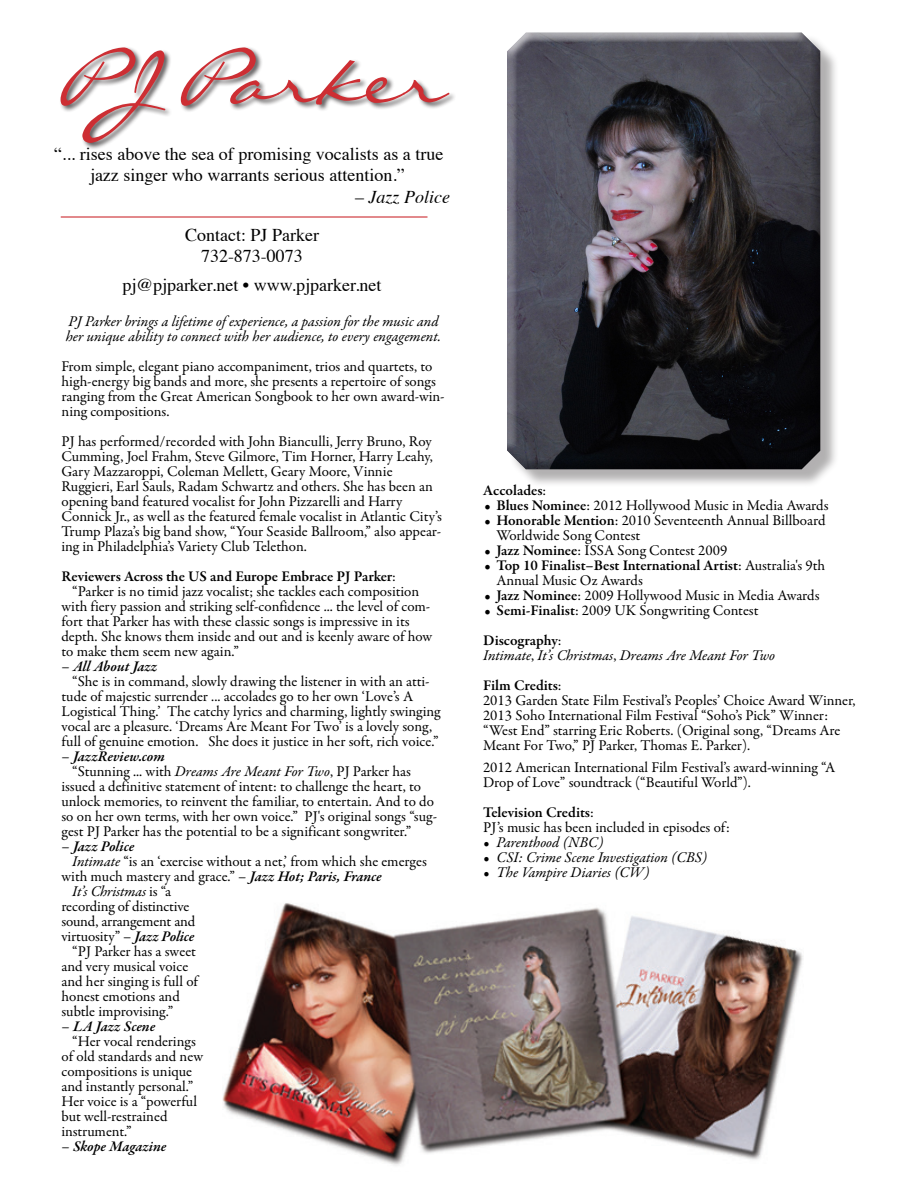
<style>
.page{position:relative;width:918px;height:1188px;background:#fff}
.page>*{position:absolute;margin:0;border:0;box-sizing:border-box;transform-origin:0 0}
.t1{font:69px "Liorah BT";color:#cd2e33}
.t2{font:18px "Times";color:#000}
.t3{font:italic 18px "Times";color:#000}
.t4{font:15px/15px "Garamond Premr Pro";letter-spacing:-.005em;color:#000}
.t5{font:italic 15px/15px "Garamond Premr Pro";letter-spacing:-.005em;color:#000}
.t6{font:600 15px/15px "Garamond Premr Pro";letter-spacing:-.005em;color:#000}
.t7{font:italic 600 15px "Garamond Premr Pro";color:#000}
.s1{font-style:normal}
.s2{font-weight:400}
.s3{font-weight:400;font-style:normal}
.s4{font-style:italic}
.s5{font-weight:600;font-style:italic}
.s6{font-weight:600}
</style>
<div class="page">
<div style="left:509px;top:34px;width:330px;height:454px;background:#231f20;opacity:.35"></div>
<div style="left:506px;top:31px;width:315px;height:419px;background:#fff;opacity:.75"></div>
<div style="left:506px;top:45px;width:315px;height:426px;background:#231f20;opacity:.38"></div>
<div style="left:59px;top:46px;width:397px;height:104px;background:#231f20;opacity:.75"></div>
<hr style="left:61px;top:216px;width:367px;height:2px;background:#cd2e33">
<img style="left:223px;top:903px;width:580px;height:263px">
<p class="t1" style="left:59px;top:38px;width:387px">PJ Parker</p>
<p class="t2" style="left:54px;top:137px;width:391px">“... rises above the sea of promising vocalists as a true</p>
<p class="t2" style="left:90px;top:158px;width:316px">jazz singer who warrants serious attention.”</p>
<p class="t3" style="left:355px;top:181px;width:96px"><span class="s1">–</span> Jazz Police</p>
<p class="t2" style="left:185px;top:218px;width:135px">Contact: PJ Parker</p>
<p class="t2" style="left:201px;top:239px;width:103px">732-873-0073</p>
<p class="t2" style="left:122px;top:268px;width:261px">pj@pjparker.net • www.pjparker.net</p>
<p class="t5" style="left:66px;top:314px;width:377px">PJ Parker brings a lifetime of experience, a passion for the music and her unique ability to connect with her audience, to every engagement.</p>
<p class="t4" style="left:62px;top:359px;width:385px">From simple, elegant piano accompaniment, trios and quartets, to high-energy big bands and more, she presents a repertoire of songs ranging from the Great American Songbook to her own award-win&shy;ning compositions.</p>
<p class="t4" style="left:62px;top:434px;width:382px">PJ has performed/recorded with John Bianculli, Jerry Bruno, Roy Cumming, Joel Frahm, Steve Gilmore, Tim Horner, Harry Leahy, Gary Mazzaroppi, Coleman Mellett, Geary Moore, Vinnie Ruggieri, Earl Sauls, Radam Schwartz and others. She has been an opening band featured vocalist for John Pizzarelli and Harry Connick Jr., as well as the featured female vocalist in Atlantic City’s Trump Plaza’s big band show, “Your Seaside Ballroom,” also appear&shy;ing in Philadelphia’s Variety Club Telethon.</p>
<p class="t6" style="left:62px;top:569px;width:336px">Reviewers Across the US and Europe Embrace PJ Parker<span class="s2">:</span></p>
<p class="t4" style="left:62px;top:584px;width:372px;text-indent:11px">“Parker is no timid jazz vocalist; she tackles each composition with fiery passion and striking self-confidence ... the level of com&shy;fort that Parker has with these classic songs is impressive in its depth. She knows them inside and out and is keenly aware of how to make them seem new again.”</p>
<p class="t7" style="left:62px;top:657px;width:97px"><span class="s3">–</span> All About Jazz</p>
<p class="t4" style="left:62px;top:674px;width:381px;text-indent:11px">“She is in command, slowly drawing the listener in with an atti&shy;tude of majestic surrender ... accolades go to her own ‘Love’s A Logistical Thing.’ The catchy lyrics and charming, lightly swinging vocal are a pleasure. ‘Dreams Are Meant For Two’ is a lovely song, full of genuine emotion. She does it justice in her soft, rich voice.”</p>
<p class="t7" style="left:62px;top:747px;width:105px"><span class="s3">–</span> JazzReview.com</p>
<p class="t4" style="left:62px;top:764px;width:377px;text-indent:11px">“Stunning ... with <span class="s4">Dreams Are Meant For Two</span>, PJ Parker has issued a definitive statement of intent: to challenge the heart, to unlock memories, to reinvent the familiar, to entertain. And to do so on her own terms, with her own voice.” PJ's original songs “sug&shy;gest PJ Parker has the potential to be a significant songwriter.”</p>
<p class="t7" style="left:62px;top:837px;width:74px"><span class="s3">–</span> Jazz Police</p>
<p class="t4" style="left:62px;top:854px;width:367px;text-indent:11px"><span class="s4">Intimate</span> “is an ‘exercise without a net,’ from which she emerges with much mastery and grace.” – <span class="s5">Jazz Hot; Paris, France</span></p>
<p class="t4" style="left:62px;top:884px;width:135px;text-indent:11px"><span class="s4">It’s Christmas</span> is “a recording of distinctive sound, arrangement and virtuosity” – <span class="s5">Jazz Police</span></p>
<p class="t4" style="left:62px;top:944px;width:138px;text-indent:11px">“PJ Parker has a sweet and very musical voice and her singing is full of honest emotions and subtle improvising.”</p>
<p class="t7" style="left:62px;top:1017px;width:95px"><span class="s3">–</span> LA Jazz Scene</p>
<p class="t4" style="left:62px;top:1034px;width:143px;text-indent:11px">“Her vocal renderings of old standards and new compositions is unique and instantly personal.”<br>Her voice is a “powerful but well-restrained instrument.”</p>
<p class="t7" style="left:62px;top:1137px;width:106px"><span class="s3">–</span> Skope Magazine</p>
<p class="t6" style="left:483px;top:483px;width:65px">Accolades<span class="s2">:</span></p>
<p class="t4" style="left:484px;top:499px;width:346px"><span class="s6">• Blues Nominee</span>: 2012 Hollywood Music in Media Awards</p>
<p class="t4" style="left:496px;top:514px;width:331px;text-indent:-12px"><span class="s6">• Honorable Mention</span>: 2010 Seventeenth Annual Billboard<br>Worldwide Song Contest</p>
<p class="t4" style="left:484px;top:544px;width:244px"><span class="s6">• Jazz Nominee</span>: ISSA Song Contest 2009</p>
<p class="t6" style="left:496px;top:558px;width:330px;text-indent:-12px">• Top 10 Finalist–Best International Artist<span class="s2">: Australia's 9th<br>Annual Music Oz Awards</span></p>
<p class="t4" style="left:484px;top:589px;width:337px"><span class="s6">• Jazz Nominee</span>: 2009 Hollywood Music in Media Awards</p>
<p class="t4" style="left:484px;top:604px;width:276px"><span class="s6">• Semi-Finalist</span>: 2009 UK Songwriting Contest</p>
<p class="t6" style="left:483px;top:633px;width:80px">Discography<span class="s2">:</span></p>
<p class="t5" style="left:483px;top:649px;width:293px">Intimate<span class="s1">,</span> It’s Christmas<span class="s1">,</span> Dreams Are Meant For Two</p>
<p class="t6" style="left:483px;top:678px;width:80px">Film Credits<span class="s2">:</span></p>
<p class="t4" style="left:483px;top:694px;width:374px">2013 Garden State Film Festival’s Peoples’ Choice Award Winner, 2013 Soho International Film Festival “Soho’s Pick” Winner: “West End” starring Eric Roberts. (Original song, “Dreams Are Meant For Two,” PJ Parker, Thomas E. Parker).</p>
<p class="t4" style="left:483px;top:760px;width:354px">2012 American International Film Festival’s award-winning “A<br>Drop of Love” soundtrack (“Beautiful World”).</p>
<p class="t6" style="left:483px;top:805px;width:112px">Television Credits<span class="s2">:</span></p>
<p class="t4" style="left:483px;top:820px;width:248px">PJ’s music has been included in episodes of:</p>
<p class="t5" style="left:483px;top:836px;width:122px">• Parenthood (NBC)</p>
<p class="t5" style="left:483px;top:851px;width:226px">• CSI: Crime Scene Investigation (CBS)</p>
<p class="t5" style="left:483px;top:866px;width:168px">• The Vampire Diaries (CW)</p>
</div>
